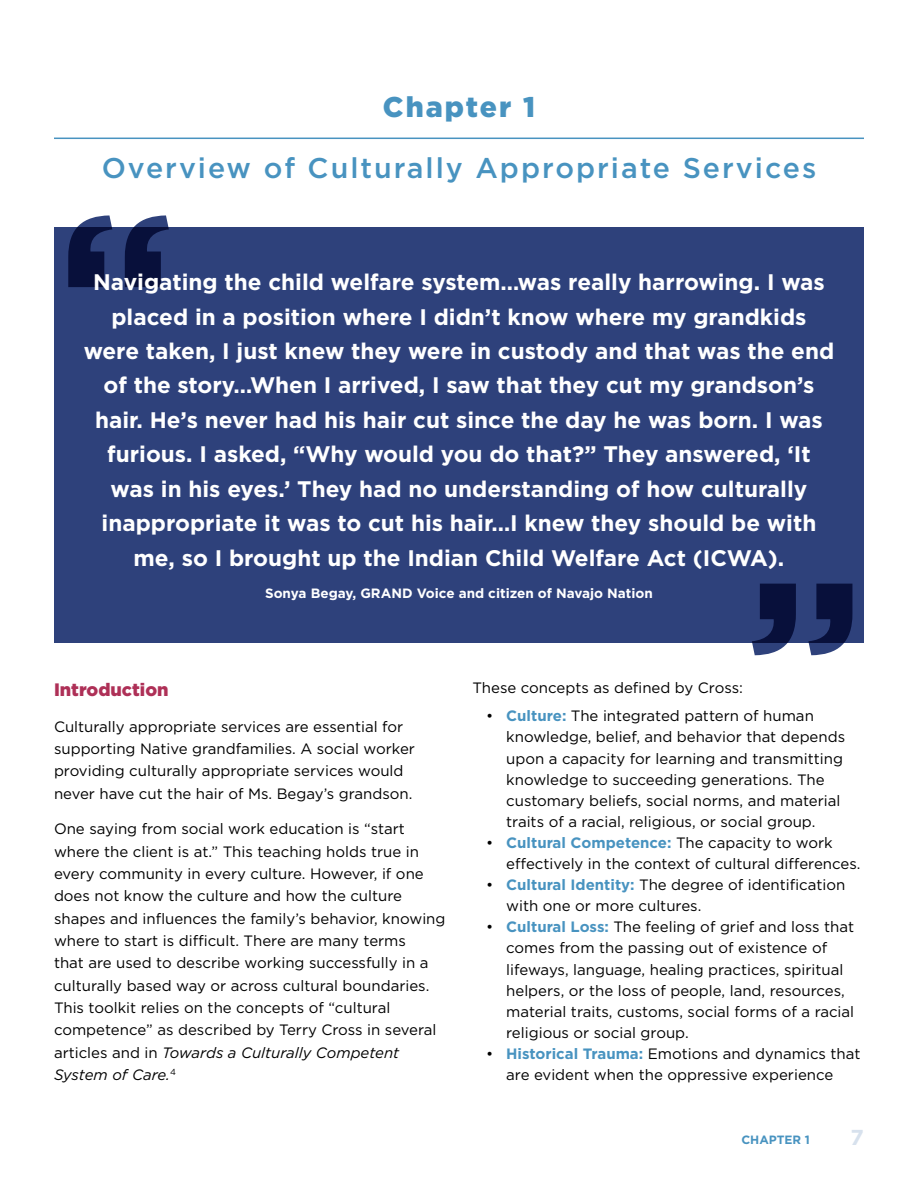
<style>
.page{position:relative;width:918px;height:1188px;background:#fff}
.page>*{position:absolute;margin:0;border:0;box-sizing:border-box;transform-origin:0 0}
.t1{font:500 28.5px "Gotham";letter-spacing:.07em;color:#4893c0}
.t2{font:900 28.5px "Gotham";letter-spacing:.07em;color:#4893c0}
.t3{font:700 22.5px/34.5px "Gotham";color:#fff;text-align:center}
.t4{font:700 21.6px "Gotham";color:#d7e1ed}
.t5{font:900 18px "Gotham";color:#ae3057}
.t6{font:15px/22.4px "Gotham";color:#000}
.t7{font:700 13.5px "Gotham";color:#fff}
.t8{font:700 12px "Gotham";color:#4893c0}
.s1{font-style:italic}
.s2{font-weight:700;color:#4893c0}
</style>
<div class="page">
<div style="left:54px;top:227px;width:810px;height:416px;background:#2e417b"></div>
<svg style="left:68px;top:215px;width:101px;height:72px"></svg>
<svg style="left:752px;top:584px;width:100px;height:71px"></svg>
<hr style="left:54px;top:138px;width:810px;height:1px;background:#4893c0">
<h1 class="t2" style="left:383px;top:88px;width:154px">Chapter 1</h1>
<h1 class="t1" style="left:102px;top:150px;width:716px">Overview of Culturally Appropriate Services</h1>
<p class="t3" style="left:84px;top:265px;width:752px">Navigating the child welfare system…was really harrowing. I was placed in a position where I didn’t know where my grandkids were taken, I just knew they were in custody and that was the end of the story…When I arrived, I saw that they cut my grandson’s hair. He’s never had his hair cut since the day he was born. I was furious. I asked, “Why would you do that?” They answered, ‘It was in his eyes.’ They had no understanding of how culturally inappropriate it was to cut his hair…I knew they should be with me, so I brought up the Indian Child Welfare Act (ICWA).</p>
<p class="t7" style="left:265px;top:584px;width:389px">Sonya Begay, GRAND Voice and citizen of Navajo Nation</p>
<p class="t5" style="left:54px;top:677px;width:116px">Introduction</p>
<p class="t6" style="left:54px;top:715px;width:362px">Culturally appropriate services are essential for supporting Native grandfamilies. A social worker providing culturally appropriate services would never have cut the hair of Ms. Begay’s grandson.</p>
<p class="t6" style="left:54px;top:818px;width:393px">One saying from social work education is “start where the client is at.” This teaching holds true in every community in every culture. However, if one does not know the culture and how the culture shapes and influences the family’s behavior, knowing where to start is difficult. There are many terms<br>that are used to describe working successfully in a culturally based way or across cultural boundaries.<br>This toolkit relies on the concepts of “cultural competence” as described by Terry Cross in several articles and in <span class="s1">Towards a Culturally Competent System of Care.</span><sup>4</sup></p>
<p class="t6" style="left:472px;top:677px;width:272px">These concepts as defined by Cross:</p>
<p class="t6" style="left:506px;top:705px;width:340px;line-height:21.1px;text-indent:-20px">• <span class="s2">Culture:</span> The integrated pattern of human knowledge, belief, and behavior that depends upon a capacity for learning and transmitting knowledge to succeeding generations. The customary beliefs, social norms, and material traits of a racial, religious, or social group.</p>
<p class="t6" style="left:506px;top:832px;width:356px;line-height:21.1px;text-indent:-20px">• <span class="s2">Cultural Competence:</span> The capacity to work effectively in the context of cultural differences.</p>
<p class="t6" style="left:506px;top:874px;width:341px;line-height:21.1px;text-indent:-20px">• <span class="s2">Cultural Identity:</span> The degree of identification with one or more cultures.</p>
<p class="t6" style="left:506px;top:916px;width:349px;line-height:21.1px;text-indent:-20px">• <span class="s2">Cultural Loss:</span> The feeling of grief and loss that comes from the passing out of existence of lifeways, language, healing practices, spiritual helpers, or the loss of people, land, resources, material traits, customs, social forms of a racial religious or social group.</p>
<p class="t6" style="left:486px;top:1043px;width:376px;line-height:21.1px;text-align:center">• <span class="s2">Historical Trauma:</span> Emotions and dynamics that are evident when the oppressive experience</p>
<p class="t8" style="left:741px;top:1131px;width:70px">CHAPTER 1</p>
<h3 class="t4" style="left:851px;top:1123px;width:15px">7</h3>
</div>
